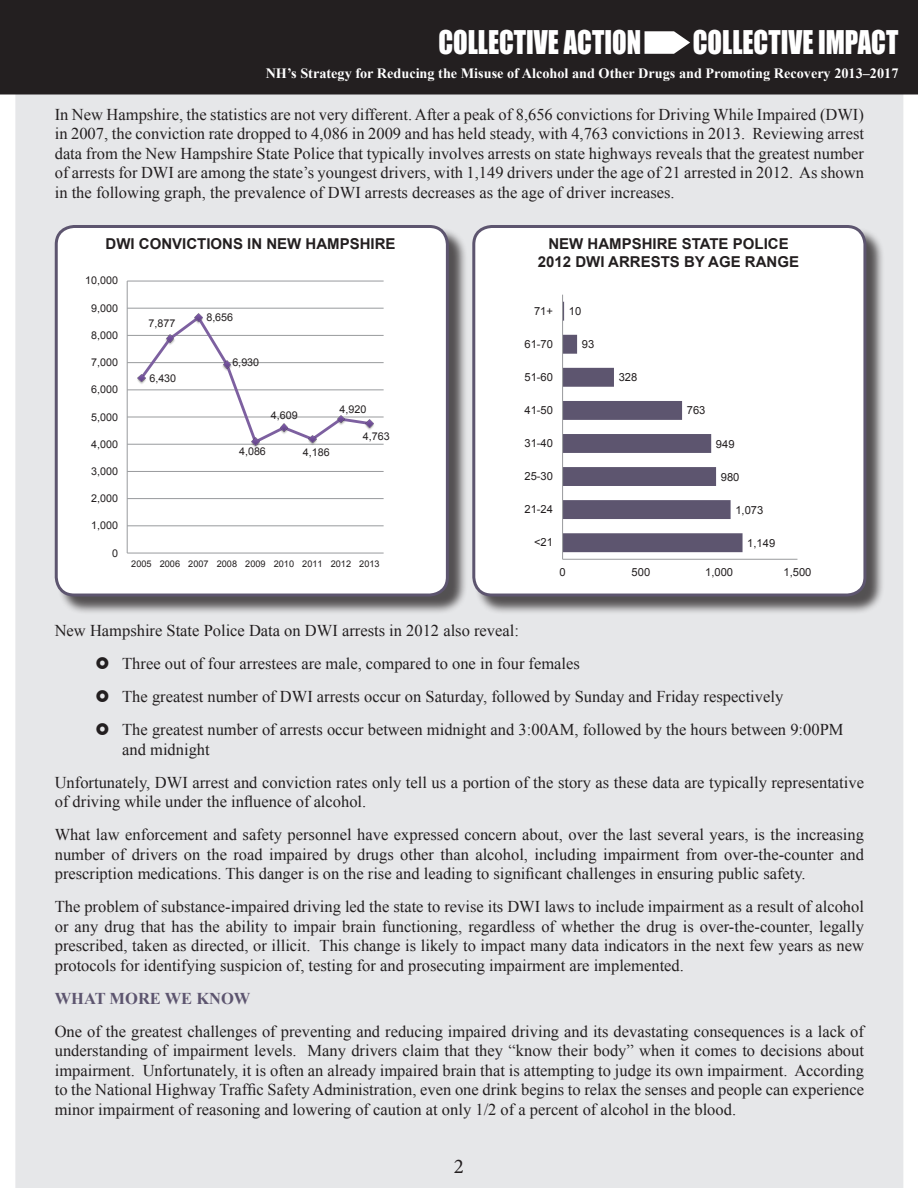
<style>
.page{position:relative;width:918px;height:1188px;background:#fff}
.page>*{position:absolute;margin:0;border:0;box-sizing:border-box;transform-origin:0 0}
.headings{font:30px "Impact";color:#fff;scale:.89 1}
.t1{font:21px "Minion Pro";color:#231f20}
.t2{font:16.5px/19.5px "Times New Roman";color:#231f20;text-align:justify}
.t3{font:700 16.5px "Times New Roman";color:#5d556f}
.t4{font:700 15px "Arial";color:#231f20}
.t5{font:700 14.25px "Times New Roman";color:#fff}
.t6{font:11.25px "Arial";color:#231f20}
.t7{font:10.8px "Arial";color:#231f20}
.t8{font:9.15px "Arial";letter-spacing:.005em;color:#231f20}
</style>
<div class="page">
<div style="left:15px;top:94px;width:888px;height:1094px;background:#e6e7e9"></div>
<div style="left:1px;top:1px;width:916px;height:93px;background:#231f20"></div>
<div style="left:0;top:0;width:918px;height:94px;border:2px solid #231f20"></div>
<svg style="left:645px;top:31px;width:45px;height:23px"></svg>
<div style="left:475px;top:227px;width:410px;height:388px;background:#231f20;opacity:.75"></div>
<div style="left:474px;top:226px;width:391px;height:369px;background:#fff;border-radius:18px"></div>
<svg style="left:562px;top:226px;width:303px;height:366px"></svg>
<svg style="left:563px;top:302px;width:180px;height:250px"></svg>
<hr style="left:563px;top:559px;width:234px;height:1px;background:#989a9d">
<hr style="left:562px;top:295px;width:1px;height:264px;background:#989a9d">
<div style="left:472px;top:225px;width:394px;height:372px;border:3px solid #5d556f;border-radius:18px"></div>
<div style="left:57px;top:227px;width:410px;height:388px;background:#231f20;opacity:.75"></div>
<div style="left:56px;top:226px;width:391px;height:369px;background:#fff;border-radius:18px"></div>
<svg style="left:67px;top:226px;width:380px;height:362px"></svg>
<hr style="left:127px;top:526px;width:257px;height:1px;background:#989a9d">
<hr style="left:127px;top:498px;width:257px;height:1px;background:#989a9d">
<hr style="left:127px;top:471px;width:257px;height:1px;background:#989a9d">
<hr style="left:127px;top:444px;width:257px;height:1px;background:#989a9d">
<hr style="left:127px;top:417px;width:257px;height:1px;background:#989a9d">
<hr style="left:127px;top:390px;width:257px;height:1px;background:#989a9d">
<hr style="left:127px;top:362px;width:257px;height:1px;background:#989a9d">
<hr style="left:127px;top:335px;width:257px;height:1px;background:#989a9d">
<hr style="left:127px;top:308px;width:257px;height:1px;background:#989a9d">
<hr style="left:127px;top:281px;width:257px;height:1px;background:#989a9d">
<hr style="left:127px;top:281px;width:1px;height:272px;background:#989a9d">
<hr style="left:127px;top:553px;width:257px;height:1px;background:#989a9d">
<svg style="left:135px;top:313px;width:241px;height:136px"></svg>
<div style="left:55px;top:225px;width:394px;height:372px;border:3px solid #5d556f;border-radius:18px"></div>
<svg style="left:97px;top:657px;width:12px;height:12px"></svg>
<svg style="left:97px;top:690px;width:12px;height:12px"></svg>
<svg style="left:97px;top:723px;width:12px;height:12px"></svg>
<p class="headings" style="left:438px;top:18px;width:229px">COLLECTIVE ACTION</p>
<p class="headings" style="left:693px;top:18px;width:232px">COLLECTIVE IMPACT</p>
<p class="t5" style="left:266px;top:64px;width:634px">NH’s Strategy for Reducing the Misuse of Alcohol and Other Drugs and Promoting Recovery 2013–2017</p>
<p class="t2" style="left:55px;top:104px;width:811px">In New Hampshire, the statistics are not very different. After a peak of 8,656 convictions for Driving While Impaired (DWI) in 2007, the conviction rate dropped to 4,086 in 2009 and has held steady, with 4,763 convictions in 2013. Reviewing arrest data from the New Hampshire State Police that typically involves arrests on state highways reveals that the greatest number of arrests for DWI are among the state’s youngest drivers, with 1,149 drivers under the age of 21 arrested in 2012. As shown in the following graph, the prevalence of DWI arrests decreases as the age of driver increases.</p>
<p class="t4" style="left:106px;top:233px;width:292px">DWI CONVICTIONS IN NEW HAMPSHIRE</p>
<p class="t7" style="left:85px;top:274px;width:34px">10,000</p>
<p class="t7" style="left:91px;top:301px;width:28px">9,000</p>
<p class="t7" style="left:91px;top:328px;width:28px">8,000</p>
<p class="t7" style="left:91px;top:355px;width:28px">7,000</p>
<p class="t7" style="left:91px;top:382px;width:28px">6,000</p>
<p class="t7" style="left:91px;top:410px;width:28px">5,000</p>
<p class="t7" style="left:91px;top:437px;width:28px">4,000</p>
<p class="t7" style="left:91px;top:464px;width:28px">3,000</p>
<p class="t7" style="left:91px;top:491px;width:28px">2,000</p>
<p class="t7" style="left:91px;top:518px;width:28px">1,000</p>
<p class="t7" style="left:112px;top:546px;width:7px">0</p>
<p class="t7" style="left:149px;top:316px;width:28px">7,877</p>
<p class="t7" style="left:149px;top:371px;width:28px">6,430</p>
<p class="t7" style="left:206px;top:311px;width:28px">8,656</p>
<p class="t7" style="left:232px;top:355px;width:28px">6,930</p>
<p class="t7" style="left:271px;top:408px;width:28px">4,609</p>
<p class="t7" style="left:239px;top:445px;width:28px">4,086</p>
<p class="t7" style="left:303px;top:445px;width:28px">4,186</p>
<p class="t7" style="left:340px;top:403px;width:28px">4,920</p>
<p class="t7" style="left:363px;top:429px;width:28px">4,763</p>
<p class="t8" style="left:131px;top:558px;width:250px">2005 2006 2007 2008 2009 2010 2011 2012 2013</p>
<p class="t4" style="left:548px;top:233px;width:242px">NEW HAMPSHIRE STATE POLICE</p>
<p class="t4" style="left:538px;top:251px;width:263px">2012 DWI ARRESTS BY AGE RANGE</p>
<p class="t6" style="left:534px;top:303px;width:20px">71+</p>
<p class="t6" style="left:569px;top:304px;width:14px">10</p>
<p class="t6" style="left:524px;top:337px;width:30px">61-70</p>
<p class="t6" style="left:582px;top:337px;width:14px">93</p>
<p class="t6" style="left:524px;top:370px;width:30px">51-60</p>
<p class="t6" style="left:619px;top:370px;width:20px">328</p>
<p class="t6" style="left:524px;top:403px;width:30px">41-50</p>
<p class="t6" style="left:687px;top:403px;width:20px">763</p>
<p class="t6" style="left:524px;top:436px;width:30px">31-40</p>
<p class="t6" style="left:716px;top:436px;width:20px">949</p>
<p class="t6" style="left:524px;top:469px;width:30px">25-30</p>
<p class="t6" style="left:721px;top:469px;width:20px">980</p>
<p class="t6" style="left:524px;top:502px;width:30px">21-24</p>
<p class="t6" style="left:735px;top:502px;width:29px">1,073</p>
<p class="t6" style="left:534px;top:535px;width:20px">&lt;21</p>
<p class="t6" style="left:747px;top:535px;width:29px">1,149</p>
<p class="t6" style="left:559px;top:565px;width:8px">0</p>
<p class="t6" style="left:632px;top:565px;width:20px">500</p>
<p class="t6" style="left:705px;top:565px;width:29px">1,000</p>
<p class="t6" style="left:784px;top:565px;width:29px">1,500</p>
<p class="t2" style="left:55px;top:621px;width:466px">New Hampshire State Police Data on DWI arrests in 2012 also reveal:</p>
<p class="t2" style="left:122px;top:654px;width:459px">Three out of four arrestees are male, compared to one in four females</p>
<p class="t2" style="left:122px;top:687px;width:663px">The greatest number of DWI arrests occur on Saturday, followed by Sunday and Friday respectively</p>
<p class="t2" style="left:122px;top:720px;width:723px">The greatest number of arrests occur between midnight and 3:00AM, followed by the hours between 9:00PM and midnight</p>
<p class="t2" style="left:55px;top:772px;width:811px">Unfortunately, DWI arrest and conviction rates only tell us a portion of the story as these data are typically representative of driving while under the influence of alcohol.</p>
<p class="t2" style="left:55px;top:825px;width:811px">What law enforcement and safety personnel have expressed concern about, over the last several years, is the increasing number of drivers on the road impaired by drugs other than alcohol, including impairment from over-the-counter and prescription medications. This danger is on the rise and leading to significant challenges in ensuring public safety.</p>
<p class="t2" style="left:55px;top:897px;width:811px">The problem of substance-impaired driving led the state to revise its DWI laws to include impairment as a result of alcohol or any drug that has the ability to impair brain functioning, regardless of whether the drug is over-the-counter, legally prescribed, taken as directed, or illicit. This change is likely to impact many data indicators in the next few years as new protocols for identifying suspicion of, testing for and prosecuting impairment are implemented.</p>
<p class="t3" style="left:55px;top:987px;width:197px">WHAT MORE WE KNOW</p>
<p class="t2" style="left:55px;top:1021px;width:811px">One of the greatest challenges of preventing and reducing impaired driving and its devastating consequences is a lack of understanding of impairment levels. Many drivers claim that they “know their body” when it comes to decisions about impairment. Unfortunately, it is often an already impaired brain that is attempting to judge its own impairment. According to the National Highway Traffic Safety Administration, even one drink begins to relax the senses and people can experience minor impairment of reasoning and lowering of caution at only 1/2 of a percent of alcohol in the blood.</p>
<p class="t1" style="left:454px;top:1152px;width:12px">2</p>
</div>
